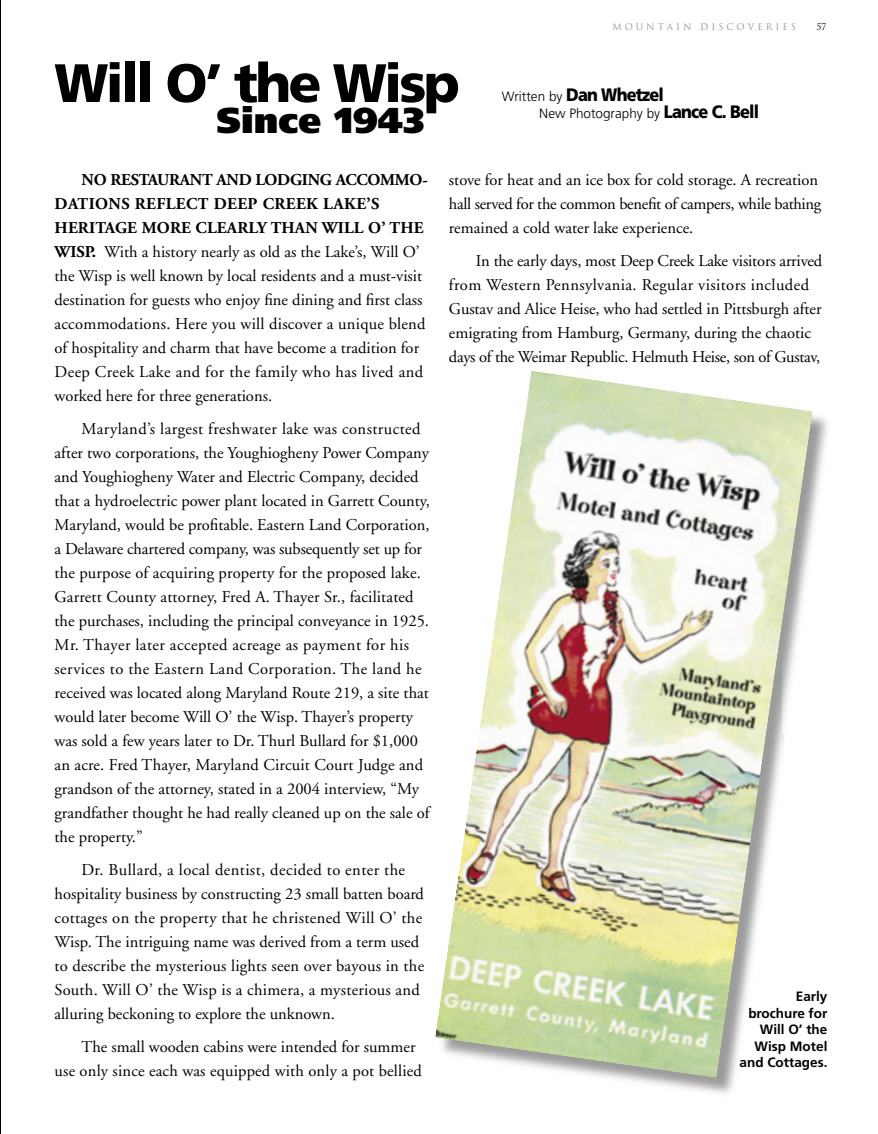
<style>
.page{position:relative;width:878px;height:1134px;background:#fff}
.page>*{position:absolute;margin:0;border:0;box-sizing:border-box;transform-origin:0 0}
.t1{font:900 54px "Frutiger";letter-spacing:-.05em;color:#000}
.t2{font:900 36px "Frutiger";color:#000}
.t3{font:900 18px "Frutiger";letter-spacing:-.05em;color:#000;scale:.9 1}
.t4{font:16.5px/24px "Adobe Garamond";color:#000}
.t5{font:700 13.5px/16.5px "Frutiger";color:#000;text-align:right}
.t6{font:300 13.5px "Frutiger";color:#000}
.t7{font:9px "Trajan";color:#939393}
.t8{font:9px "Trajan";color:#000}
.s1{font-weight:300;font-size:13.5px}
.s2{font-weight:900;font-size:18px}
.s3{font-weight:700}
</style>
<div class="page">
<img style="left:614px;top:411px;width:214px;height:683px">
<img style="left:435px;top:371px;width:377px;height:707px">
<img style="left:0;top:0;width:1px;height:1134px">
<p class="t1" style="left:54px;top:50px;width:407px">Will O’ the Wisp</p>
<p class="t2" style="left:216px;top:98px;width:210px">Since 1943</p>
<p class="t7" style="left:612px;top:22px;width:185px">M O U N T A I N D I S C O V E R I E S</p>
<p class="t8" style="left:816px;top:22px;width:12px">57</p>
<p class="t3" style="left:502px;top:84px;width:181px"><span class="s1">Written by</span> Dan Whetzel</p>
<p class="t6" style="left:539px;top:105px;width:221px">New Photography by <span class="s2">Lance C. Bell</span></p>
<p class="t4" style="left:55px;top:168px;width:375px;text-indent:27px"><span class="s3">NO RESTAURANT AND LODGING ACCOMMO-DATIONS REFLECT DEEP CREEK LAKE’S HERITAGE MORE CLEARLY THAN WILL O’ THE WISP.</span> With a history nearly as old as the Lake’s, Will O’ the Wisp is well known by local residents and a must-visit destination for guests who enjoy fine dining and first class accommodations. Here you will discover a unique blend of hospitality and charm that have become a tradition for Deep Creek Lake and for the family who has lived and worked here for three generations.</p>
<p class="t4" style="left:55px;top:417px;width:377px;text-indent:27px">Maryland’s largest freshwater lake was constructed after two corporations, the Youghiogheny Power Company and Youghiogheny Water and Electric Company, decided that a hydroelectric power plant located in Garrett County, Maryland, would be profitable. Eastern Land Corporation, a Delaware chartered company, was subsequently set up for the purpose of acquiring property for the proposed lake.<br>Garrett County attorney, Fred A. Thayer Sr., facilitated the purchases, including the principal conveyance in 1925.<br>Mr. Thayer later accepted acreage as payment for his services to the Eastern Land Corporation. The land he received was located along Maryland Route 219, a site that would later become Will O’ the Wisp. Thayer’s property was sold a few years later to Dr. Thurl Bullard for $1,000 an acre. Fred Thayer, Maryland Circuit Court Judge and grandson of the attorney, stated in a 2004 interview, “My grandfather thought he had really cleaned up on the sale of the property.”</p>
<p class="t4" style="left:55px;top:858px;width:371px;text-indent:27px">Dr. Bullard, a local dentist, decided to enter the hospitality business by constructing 23 small batten board cottages on the property that he christened Will O’ the Wisp. The intriguing name was derived from a term used to describe the mysterious lights seen over bayous in the South. Will O’ the Wisp is a chimera, a mysterious and alluring beckoning to explore the unknown.</p>
<p class="t4" style="left:55px;top:1035px;width:369px;text-indent:27px">The small wooden cabins were intended for summer use only since each was equipped with only a pot bellied</p>
<p class="t4" style="left:449px;top:168px;width:374px">stove for heat and an ice box for cold storage. A recreation hall served for the common benefit of campers, while bathing remained a cold water lake experience.</p>
<p class="t4" style="left:449px;top:249px;width:375px;text-indent:27px">In the early days, most Deep Creek Lake visitors arrived from Western Pennsylvania. Regular visitors included Gustav and Alice Heise, who had settled in Pittsburgh after emigrating from Hamburg, Germany, during the chaotic days of the Weimar Republic. Helmuth Heise, son of Gustav,</p>
<p class="t5" style="left:739px;top:988px;width:89px">Early brochure for<br>Will O’ the<br>Wisp Motel and Cottages.</p>
</div>
